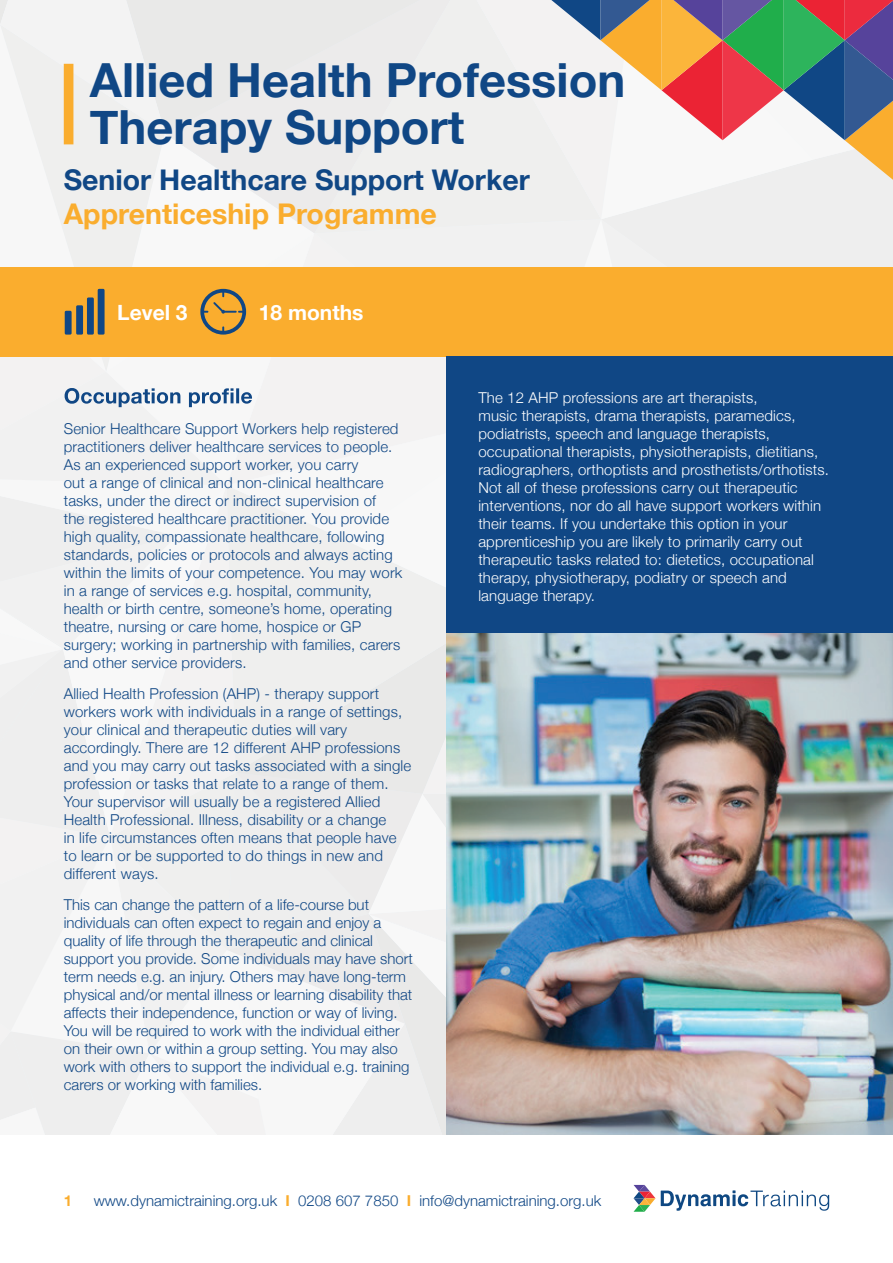
<style>
.page{position:relative;width:893px;height:1263px;background:#fff}
.page>*{position:absolute;margin:0;border:0;box-sizing:border-box;transform-origin:0 0}
.t1{font:700 47.1px/47px "Helvetica Neue";color:#104785}
.t2{font:700 28.5px "Helvetica Neue";color:#104785}
.t3{font:700 28.5px "Helvetica Neue";color:#faad2e}
.t4{font:700 21px "Helvetica Neue";color:#fff}
.t5{font:300 15px/18px "Helvetica Neue";letter-spacing:.01em;color:#104785}
.t6{font:300 15px/18px "Helvetica Neue";letter-spacing:.01em;color:#fff}
.t7{font:700 15px "Helvetica Neue";color:#faad2e}
.s1{font-weight:700;color:#faad2e}
</style>
<div class="page">
<img style="left:0;top:0;width:893px;height:1212px">
<h1 class="t1" style="left:90px;top:58px;width:537px">Allied Health Profession<br>Therapy Support</h1>
<h2 class="t2" style="left:64px;top:158px;width:468px">Senior Healthcare Support Worker</h2>
<h2 class="t3" style="left:64px;top:192px;width:375px">Apprenticeship Programme</h2>
<h3 class="t4" style="left:117px;top:296px;width:72px">Level 3</h3>
<h3 class="t4" style="left:259px;top:296px;width:106px">18 months</h3>
<p class="t5" style="left:64px;top:419px;width:340px">Senior Healthcare Support Workers help registered practitioners deliver healthcare services to people.<br>As an experienced support worker, you carry<br>out a range of clinical and non-clinical healthcare tasks, under the direct or indirect supervision of<br>the registered healthcare practitioner. You provide high quality, compassionate healthcare, following standards, policies or protocols and always acting within the limits of your competence. You may work in a range of services e.g. hospital, community, health or birth centre, someone’s home, operating theatre, nursing or care home, hospice or GP surgery; working in partnership with families, carers and other service providers.</p>
<p class="t5" style="left:64px;top:683px;width:349px">Allied Health Profession (AHP) - therapy support workers work with individuals in a range of settings, your clinical and therapeutic duties will vary accordingly. There are 12 different AHP professions and you may carry out tasks associated with a single profession or tasks that relate to a range of them.<br>Your supervisor will usually be a registered Allied Health Professional. Illness, disability or a change<br>in life circumstances often means that people have to learn or be supported to do things in new and different ways.</p>
<p class="t5" style="left:64px;top:894px;width:351px">This can change the pattern of a life-course but individuals can often expect to regain and enjoy a quality of life through the therapeutic and clinical support you provide. Some individuals may have short term needs e.g. an injury. Others may have long-term physical and/or mental illness or learning disability that affects their independence, function or way of living.<br>You will be required to work with the individual either on their own or within a group setting. You may also work with others to support the individual e.g. training carers or working with families.</p>
<p class="t6" style="left:478px;top:387px;width:352px">The 12 AHP professions are art therapists,<br>music therapists, drama therapists, paramedics, podiatrists, speech and language therapists, occupational therapists, physiotherapists, dietitians, radiographers, orthoptists and prosthetists/orthotists.<br>Not all of these professions carry out therapeutic interventions, nor do all have support workers within their teams. If you undertake this option in your apprenticeship you are likely to primarily carry out therapeutic tasks related to: dietetics, occupational therapy, physiotherapy, podiatry or speech and language therapy.</p>
<p class="t7" style="left:64px;top:1188px;width:10px">1</p>
<p class="t5" style="left:94px;top:1190px;width:509px">www.dynamictraining.org.uk <span class="s1">I</span> 0208 607 7850 <span class="s1">I</span> info@dynamictraining.org.uk</p>
</div>
